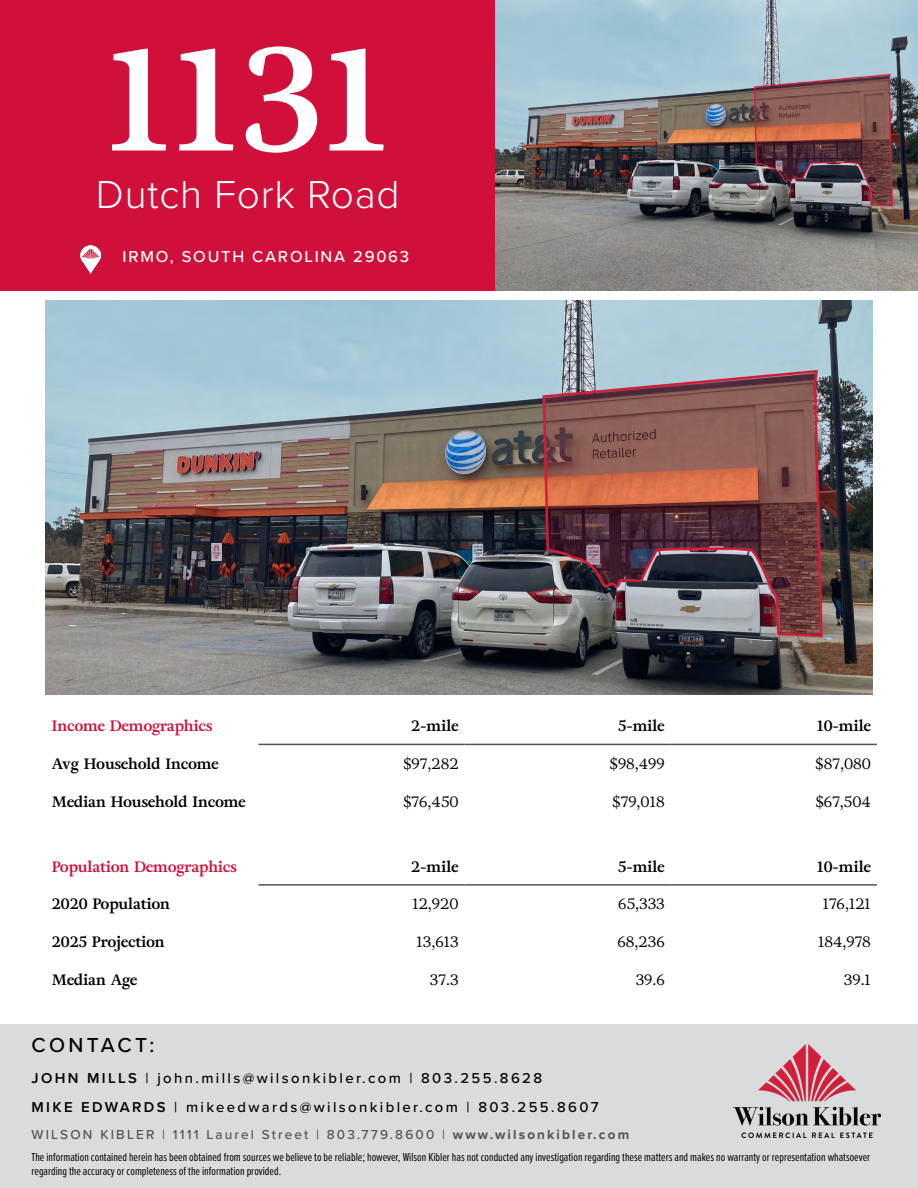
<style>
.page{position:relative;width:918px;height:1188px;background:#fff}
.page>*{position:absolute;margin:0;border:0;box-sizing:border-box;transform-origin:0 0}
.t1{font:700 145.5px "Adriane Text";color:#fff}
.t2{font:300 40.5px "Proxima Nova";letter-spacing:.02em;color:#fff}
.t3{font:500 21px "Proxima Nova";letter-spacing:.16em;color:#000}
.t4{font:500 16.5px "Proxima Nova";letter-spacing:.11em;color:#fff}
.t5{font:700 15px "Adriane Text";color:#000}
.t6{font:15px "Adriane Text";color:#000}
.t7{font:700 15px "Adriane Text";color:#d0103a}
.t8{font:500 14.85px "Proxima Nova";letter-spacing:.16em;color:#000}
.t9{font:500 13.5px "Proxima Nova";letter-spacing:.16em;color:#515254}
.t10{font:12px/14.4px "Proxima Nova Ex Cn";color:#000}
.s1{font-weight:600}
.s2{font-weight:700}
</style>
<div class="page">
<div style="left:0;top:1024px;width:918px;height:164px;background:#dadbdc"></div>
<img style="left:733px;top:1044px;width:147px;height:94px">
<div style="left:0;top:0;width:496px;height:291px;background:#d0103a"></div>
<img style="left:496px;top:0;width:422px;height:291px">
<img style="left:80px;top:245px;width:21px;height:29px">
<img style="left:46px;top:300px;width:826px;height:395px">
<hr style="left:258px;top:744px;width:207px;height:1px;background:#515254">
<hr style="left:465px;top:744px;width:206px;height:1px;background:#515254">
<hr style="left:671px;top:744px;width:206px;height:1px;background:#515254">
<hr style="left:258px;top:884px;width:207px;height:2px;background:#515254">
<hr style="left:465px;top:884px;width:206px;height:2px;background:#515254">
<hr style="left:671px;top:884px;width:206px;height:2px;background:#515254">
<h1 class="t1" style="left:107px;top:3px;width:283px">1131</h1>
<h2 class="t2" style="left:96px;top:164px;width:305px">Dutch Fork Road</h2>
<h3 class="t4" style="left:123px;top:244px;width:288px">IRMO, SOUTH CAROLINA 29063</h3>
<p class="t7" style="left:52px;top:716px;width:162px">Income Demographics</p>
<p class="t5" style="left:411px;top:716px;width:49px">2-mile</p>
<p class="t5" style="left:618px;top:716px;width:48px">5-mile</p>
<p class="t5" style="left:817px;top:716px;width:55px">10-mile</p>
<p class="t5" style="left:52px;top:754px;width:168px">Avg Household Income</p>
<p class="t6" style="left:403px;top:753px;width:57px">$97,282</p>
<p class="t6" style="left:610px;top:753px;width:56px">$98,499</p>
<p class="t6" style="left:816px;top:753px;width:57px">$87,080</p>
<p class="t5" style="left:52px;top:792px;width:195px">Median Household Income</p>
<p class="t6" style="left:403px;top:791px;width:57px">$76,450</p>
<p class="t6" style="left:613px;top:791px;width:54px">$79,018</p>
<p class="t6" style="left:816px;top:791px;width:57px">$67,504</p>
<p class="t7" style="left:52px;top:856px;width:186px">Population Demographics</p>
<p class="t5" style="left:411px;top:856px;width:49px">2-mile</p>
<p class="t5" style="left:618px;top:856px;width:48px">5-mile</p>
<p class="t5" style="left:817px;top:856px;width:55px">10-mile</p>
<p class="t5" style="left:52px;top:894px;width:120px">2020 Population</p>
<p class="t6" style="left:412px;top:894px;width:48px">12,920</p>
<p class="t6" style="left:618px;top:894px;width:48px">65,333</p>
<p class="t6" style="left:823px;top:894px;width:50px">176,121</p>
<p class="t5" style="left:52px;top:932px;width:114px">2025 Projection</p>
<p class="t6" style="left:416px;top:932px;width:44px">13,613</p>
<p class="t6" style="left:618px;top:932px;width:49px">68,236</p>
<p class="t6" style="left:818px;top:932px;width:54px">184,978</p>
<p class="t5" style="left:52px;top:970px;width:87px">Median Age</p>
<p class="t6" style="left:430px;top:969px;width:30px">37.3</p>
<p class="t6" style="left:636px;top:969px;width:31px">39.6</p>
<p class="t6" style="left:844px;top:969px;width:29px">39.1</p>
<h3 class="t3" style="left:32px;top:1029px;width:124px">CONTACT:</h3>
<p class="t8" style="left:32px;top:1067px;width:512px"><span class="s1">JOHN MILLS</span> | john.mills@wilsonkibler.com | 803.255.8628</p>
<p class="t8" style="left:32px;top:1095px;width:569px"><span class="s1">MIKE EDWARDS</span> | mikeedwards@wilsonkibler.com | 803.255.8607</p>
<p class="t9" style="left:32px;top:1125px;width:599px">WILSON KIBLER | 1111 Laurel Street | 803.779.8600 | <span class="s2">www.wilsonkibler.com</span></p>
<p class="t10" style="left:32px;top:1149px;width:840px">The information contained herein has been obtained from sources we believe to be reliable; however, Wilson Kibler has not conducted any investigation regarding these matters and makes no warranty or representation whatsoever regarding the accuracy or completeness of the information provided.</p>
</div>
